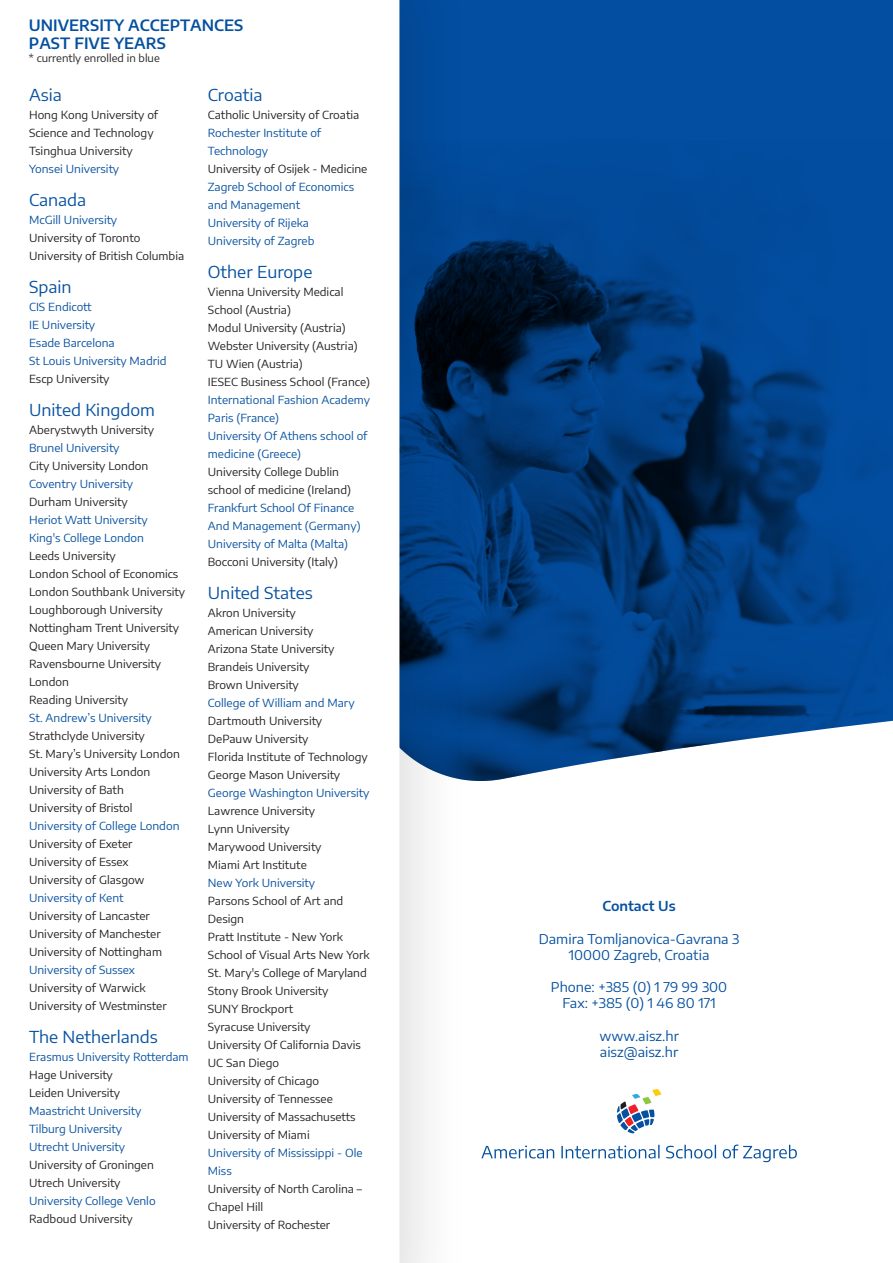
<style>
.page{position:relative;width:893px;height:1263px;background:#fff}
.page>*{position:absolute;margin:0;border:0;box-sizing:border-box;transform-origin:0 0}
.t1{font:16.5px "Encode Sans Semi Expanded";color:#0651a0}
.t2{font:600 15.3px/18.5px "Encode Sans Semi Expanded";color:#05509f}
.t3{font:13.5px/16.2px "Encode Sans Semi Expanded";color:#05509f;text-align:center}
.t4{font:600 13.5px "Encode Sans Semi Expanded";color:#05509f}
.t5{font:11.1px/18px "Encode Sans Semi Expanded";color:#231f20}
.t6{font:11.1px/18px "Encode Sans Semi Expanded";color:#0651a0}
.t7{font:10.65px "Encode Sans Semi Expanded";color:#231f20}
</style>
<div class="page">
<svg style="left:490px;top:0;width:403px;height:781px;background:#0c498c"></svg>
<svg style="left:617px;top:1089px;width:44px;height:44px"></svg>
<svg style="left:490px;top:1144px;width:307px;height:18px"></svg>
<img style="left:399px;top:0;width:91px;height:1263px">
<h2 class="t2" style="left:29px;top:15px;width:216px">UNIVERSITY ACCEPTANCES<br>PAST FIVE YEARS</h2>
<p class="t7" style="left:29px;top:51px;width:132px">* currently enrolled in blue</p>
<h1 class="t1" style="left:29px;top:83px;width:34px">Asia</h1>
<p class="t5" style="left:29px;top:105px;width:131px">Hong Kong University of<br>Science and Technology<br>Tsinghua University</p>
<p class="t6" style="left:29px;top:159px;width:92px">Yonsei University</p>
<h1 class="t1" style="left:29px;top:188px;width:59px">Canada</h1>
<p class="t6" style="left:29px;top:210px;width:90px">McGill University</p>
<p class="t5" style="left:29px;top:228px;width:157px">University of Toronto<br>University of British Columbia</p>
<h1 class="t1" style="left:29px;top:275px;width:44px">Spain</h1>
<p class="t6" style="left:29px;top:297px;width:139px">CIS Endicott<br>IE University<br>Esade Barcelona<br>St Louis University Madrid</p>
<p class="t5" style="left:29px;top:369px;width:82px">Escp University</p>
<h1 class="t1" style="left:29px;top:398px;width:127px">United Kingdom</h1>
<p class="t5" style="left:29px;top:420px;width:127px">Aberystwyth University</p>
<p class="t6" style="left:29px;top:438px;width:92px">Brunel University</p>
<p class="t5" style="left:29px;top:456px;width:121px">City University London</p>
<p class="t6" style="left:29px;top:474px;width:105px">Coventry University</p>
<p class="t5" style="left:29px;top:492px;width:100px">Durham University</p>
<p class="t6" style="left:29px;top:510px;width:120px">Heriot Watt University<br>King's College London</p>
<p class="t5" style="left:29px;top:546px;width:157px">Leeds University<br>London School of Economics<br>London Southbank University<br>Loughborough University<br>Nottingham Trent University<br>Queen Mary University<br>Ravensbourne University<br>London<br>Reading University</p>
<p class="t6" style="left:29px;top:708px;width:124px">St. Andrew’s University</p>
<p class="t5" style="left:29px;top:726px;width:152px">Strathclyde University<br>St. Mary’s University London<br>University Arts London<br>University of Bath<br>University of Bristol</p>
<p class="t6" style="left:29px;top:816px;width:152px">University of College London</p>
<p class="t5" style="left:29px;top:834px;width:117px">University of Exeter<br>University of Essex<br>University of Glasgow</p>
<p class="t6" style="left:29px;top:888px;width:96px">University of Kent</p>
<p class="t5" style="left:29px;top:906px;width:134px">University of Lancaster<br>University of Manchester<br>University of Nottingham</p>
<p class="t6" style="left:29px;top:960px;width:107px">University of Sussex</p>
<p class="t5" style="left:29px;top:978px;width:139px">University of Warwick<br>University of Westminster</p>
<h1 class="t1" style="left:29px;top:1025px;width:130px">The Netherlands</h1>
<p class="t6" style="left:29px;top:1047px;width:161px">Erasmus University Rotterdam</p>
<p class="t5" style="left:29px;top:1065px;width:92px">Hage University<br>Leiden University</p>
<p class="t6" style="left:29px;top:1101px;width:114px">Maastricht University<br>Tilburg University<br>Utrecht University</p>
<p class="t5" style="left:29px;top:1155px;width:126px">University of Groningen<br>Utrech University</p>
<p class="t6" style="left:29px;top:1191px;width:128px">University College Venlo</p>
<p class="t5" style="left:29px;top:1209px;width:105px">Radboud University</p>
<h1 class="t1" style="left:208px;top:83px;width:56px">Croatia</h1>
<p class="t5" style="left:208px;top:105px;width:153px">Catholic University of Croatia</p>
<p class="t6" style="left:208px;top:123px;width:115px">Rochester Institute of<br>Technology</p>
<p class="t5" style="left:208px;top:159px;width:161px">University of Osijek - Medicine</p>
<p class="t6" style="left:208px;top:177px;width:148px">Zagreb School of Economics and Management<br>University of Rijeka<br>University of Zagreb</p>
<h1 class="t1" style="left:208px;top:260px;width:106px">Other Europe</h1>
<p class="t5" style="left:208px;top:282px;width:164px">Vienna University Medical<br>School (Austria)<br>Modul University (Austria)<br>Webster University (Austria)<br>TU Wien (Austria)<br>IESEC Business School (France)</p>
<p class="t6" style="left:208px;top:390px;width:164px">International Fashion Academy<br>Paris (France)<br>University Of Athens school of medicine (Greece)</p>
<p class="t5" style="left:208px;top:462px;width:145px">University College Dublin school of medicine (Ireland)</p>
<p class="t6" style="left:208px;top:498px;width:154px">Frankfurt School Of Finance<br>And Management (Germany)<br>University of Malta (Malta)</p>
<p class="t5" style="left:208px;top:552px;width:132px">Bocconi University (Italy)</p>
<h1 class="t1" style="left:208px;top:581px;width:106px">United States</h1>
<p class="t5" style="left:208px;top:603px;width:128px">Akron University<br>American University<br>Arizona State University<br>Brandeis University<br>Brown University</p>
<p class="t6" style="left:208px;top:693px;width:148px">College of William and Mary</p>
<p class="t5" style="left:208px;top:711px;width:162px">Dartmouth University<br>DePauw University<br>Florida Institute of Technology<br>George Mason University</p>
<p class="t6" style="left:208px;top:783px;width:163px">George Washington University</p>
<p class="t5" style="left:208px;top:801px;width:115px">Lawrence University<br>Lynn University<br>Marywood University<br>Miami Art Institute</p>
<p class="t6" style="left:208px;top:873px;width:109px">New York University</p>
<p class="t5" style="left:208px;top:891px;width:163px">Parsons School of Art and<br>Design<br>Pratt Institute - New York<br>School of Visual Arts New York<br>St. Mary's College of Maryland<br>Stony Brook University<br>SUNY Brockport<br>Syracuse University<br>University Of California Davis<br>UC San Diego<br>University of Chicago<br>University of Tennessee<br>University of Massachusetts<br>University of Miami</p>
<p class="t6" style="left:208px;top:1143px;width:156px">University of Mississippi - Ole<br>Miss</p>
<p class="t5" style="left:208px;top:1179px;width:156px">University of North Carolina –<br>Chapel Hill<br>University of Rochester</p>
<p class="t4" style="left:603px;top:896px;width:75px">Contact Us</p>
<p class="t3" style="left:539px;top:930px;width:202px">Damira Tomljanovica-Gavrana 3<br>10000 Zagreb, Croatia</p>
<p class="t3" style="left:551px;top:978px;width:178px">Phone: +385 (0) 1 79 99 300<br>Fax: +385 (0) 1 46 80 171</p>
<p class="t3" style="left:599px;top:1027px;width:81px;text-align:left">www.aisz.hr aisz@aisz.hr</p>
</div>
